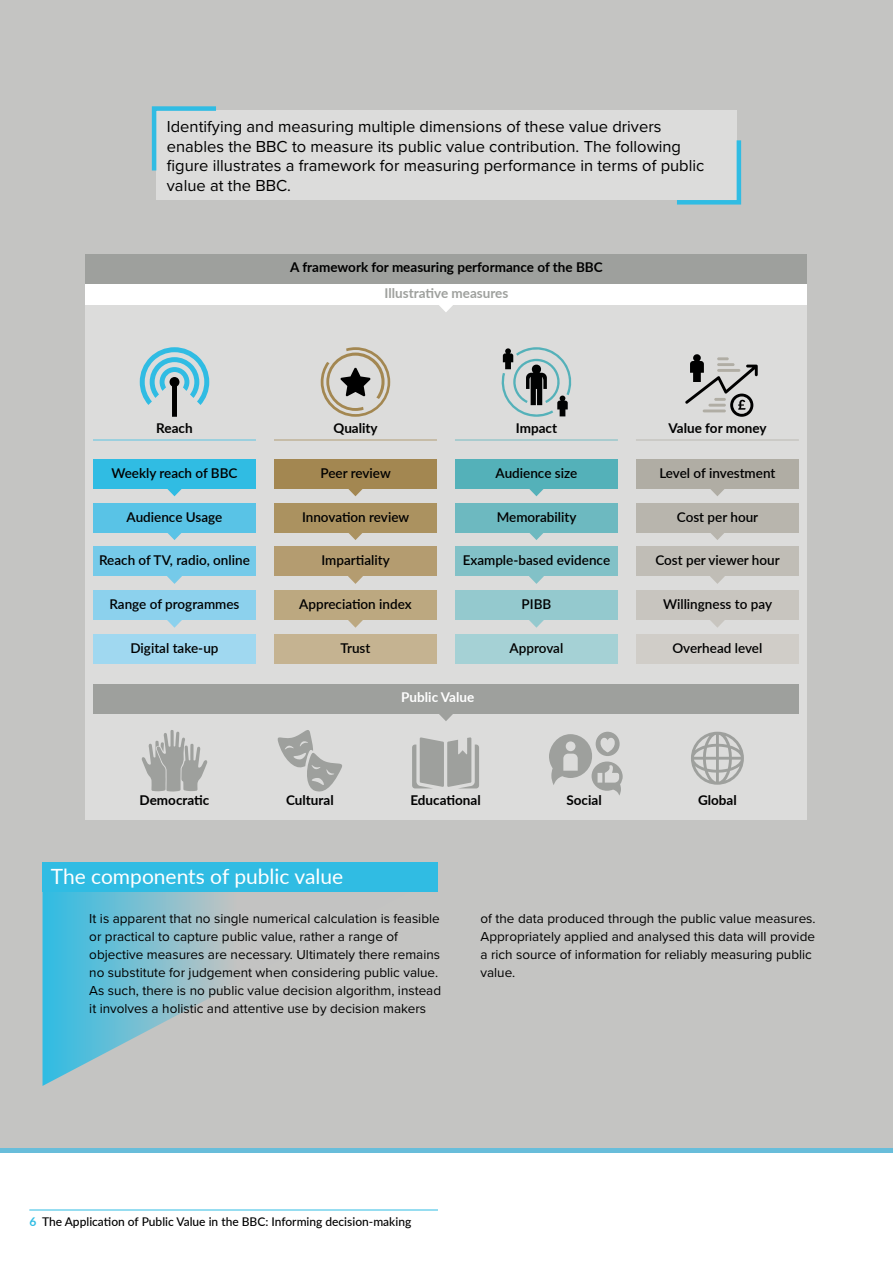
<style>
.page{position:relative;width:893px;height:1263px;background:#fff}
.page>*{position:absolute;margin:0;border:0;box-sizing:border-box;transform-origin:0 0}
.t1{font:21px "Lato";color:#fff}
.t2{font:16.5px/19.5px "Proxima Nova";color:#000}
.t3{font:13.5px/18px "Proxima Nova";color:#000}
.t4{font:600 13.5px "Lato";color:#000}
.t5{font:700 13.5px "Lato";color:#000}
.t6{font:700 13.5px "Lato";color:#9ea09d}
.t7{font:700 13.5px "Lato";color:#fff}
.t8{font:500 12px "Lato";color:#000}
.s1{font-weight:700;color:#30bce3}
</style>
<div class="page">
<hr style="left:29px;top:1210px;width:409px;height:1px;background:#30bce3">
<div style="left:0;top:0;width:893px;height:1148px;background:#c4c4c2"></div>
<hr style="left:0;top:1148px;width:893px;height:4px;background:#68bdda">
<div style="left:86px;top:254px;width:721px;height:565px;background:#dcdcdb"></div>
<div style="left:93px;top:459px;width:163px;height:30px;background:#30bce3"></div>
<svg style="left:167px;top:489px;width:15px;height:7px"></svg>
<div style="left:93px;top:503px;width:163px;height:29px;background:#59c3e6"></div>
<svg style="left:167px;top:532px;width:15px;height:8px"></svg>
<div style="left:93px;top:547px;width:163px;height:29px;background:#75cae9"></div>
<svg style="left:167px;top:576px;width:15px;height:8px"></svg>
<div style="left:93px;top:590px;width:163px;height:30px;background:#8cd1ed"></div>
<svg style="left:167px;top:620px;width:15px;height:8px"></svg>
<div style="left:93px;top:634px;width:163px;height:30px;background:#a0d8f0"></div>
<div style="left:274px;top:459px;width:163px;height:30px;background:#a38751"></div>
<svg style="left:348px;top:489px;width:15px;height:7px"></svg>
<div style="left:274px;top:503px;width:163px;height:29px;background:#ab9260"></div>
<svg style="left:348px;top:532px;width:15px;height:8px"></svg>
<div style="left:274px;top:547px;width:163px;height:29px;background:#b49c70"></div>
<svg style="left:348px;top:576px;width:15px;height:8px"></svg>
<div style="left:274px;top:590px;width:163px;height:30px;background:#bca880"></div>
<svg style="left:348px;top:620px;width:15px;height:8px"></svg>
<div style="left:274px;top:634px;width:163px;height:30px;background:#c5b391"></div>
<div style="left:455px;top:459px;width:163px;height:30px;background:#54b1b9"></div>
<svg style="left:529px;top:489px;width:15px;height:7px"></svg>
<div style="left:455px;top:503px;width:163px;height:29px;background:#6db9c0"></div>
<svg style="left:529px;top:532px;width:15px;height:8px"></svg>
<div style="left:455px;top:547px;width:163px;height:29px;background:#82c1c7"></div>
<svg style="left:529px;top:576px;width:15px;height:8px"></svg>
<div style="left:455px;top:590px;width:163px;height:30px;background:#94c9ce"></div>
<svg style="left:529px;top:620px;width:15px;height:8px"></svg>
<div style="left:455px;top:634px;width:163px;height:30px;background:#a5d1d5"></div>
<div style="left:636px;top:459px;width:163px;height:30px;background:#b0ada4"></div>
<svg style="left:710px;top:489px;width:14px;height:7px"></svg>
<div style="left:636px;top:503px;width:163px;height:29px;background:#b8b5ad"></div>
<svg style="left:710px;top:532px;width:15px;height:8px"></svg>
<div style="left:636px;top:547px;width:163px;height:29px;background:#c0bdb6"></div>
<svg style="left:710px;top:576px;width:15px;height:8px"></svg>
<div style="left:636px;top:590px;width:163px;height:30px;background:#c8c5bf"></div>
<svg style="left:710px;top:620px;width:15px;height:8px"></svg>
<div style="left:636px;top:634px;width:163px;height:30px;background:#d0cdc8"></div>
<div style="left:93px;top:684px;width:706px;height:29px;background:#9ea09d"></div>
<svg style="left:438px;top:713px;width:15px;height:8px"></svg>
<div style="left:86px;top:283px;width:721px;height:22px;background:#fff"></div>
<svg style="left:439px;top:305px;width:14px;height:7px"></svg>
<svg style="left:140px;top:347px;width:69px;height:70px"></svg>
<div style="left:86px;top:254px;width:721px;height:29px;background:#9ea09d"></div>
<svg style="left:321px;top:347px;width:69px;height:70px"></svg>
<hr style="left:93px;top:439px;width:163px;height:2px;background:#30bce3">
<hr style="left:274px;top:439px;width:163px;height:2px;background:#a38751">
<hr style="left:455px;top:439px;width:163px;height:2px;background:#54b1b9">
<hr style="left:636px;top:439px;width:163px;height:2px;background:#b0ada4">
<svg style="left:501px;top:347px;width:71px;height:70px"></svg>
<svg style="left:685px;top:354px;width:73px;height:63px"></svg>
<svg style="left:691px;top:732px;width:53px;height:53px"></svg>
<svg style="left:549px;top:732px;width:74px;height:64px"></svg>
<svg style="left:412px;top:737px;width:67px;height:51px"></svg>
<svg style="left:142px;top:730px;width:65px;height:61px"></svg>
<svg style="left:277px;top:730px;width:65px;height:62px"></svg>
<div style="left:43px;top:862px;width:395px;height:29px;background:#30bce3"></div>
<svg style="left:43px;top:891px;width:369px;height:195px"></svg>
<div style="left:156px;top:111px;width:581px;height:89px;background:#dcdcdb"></div>
<svg style="left:151px;top:106px;width:70px;height:65px"></svg>
<svg style="left:677px;top:140px;width:65px;height:65px"></svg>
<p class="t2" style="left:167px;top:116px;width:539px">Identifying and measuring multiple dimensions of these value drivers enables the BBC to measure its public value contribution. The following figure illustrates a framework for measuring performance in terms of public value at the BBC.</p>
<p class="t5" style="left:290px;top:257px;width:314px">A framework for measuring performance of the BBC</p>
<p class="t6" style="left:385px;top:283px;width:125px">Illustrative measures</p>
<p class="t5" style="left:156px;top:419px;width:38px">Reach</p>
<p class="t5" style="left:334px;top:419px;width:46px">Quality</p>
<p class="t5" style="left:516px;top:419px;width:43px">Impact</p>
<p class="t5" style="left:669px;top:419px;width:99px">Value for money</p>
<p class="t4" style="left:111px;top:463px;width:128px">Weekly reach of BBC</p>
<p class="t4" style="left:127px;top:507px;width:97px">Audience Usage</p>
<p class="t4" style="left:99px;top:551px;width:152px">Reach of TV, radio, online</p>
<p class="t4" style="left:109px;top:594px;width:131px">Range of programmes</p>
<p class="t4" style="left:130px;top:638px;width:90px">Digital take-up</p>
<p class="t4" style="left:496px;top:463px;width:83px">Audience size</p>
<p class="t4" style="left:497px;top:507px;width:81px">Memorability</p>
<p class="t4" style="left:463px;top:551px;width:149px">Example-based evidence</p>
<p class="t4" style="left:522px;top:594px;width:31px">PIBB</p>
<p class="t4" style="left:510px;top:638px;width:55px">Approval</p>
<p class="t4" style="left:659px;top:463px;width:118px">Level of investment</p>
<p class="t4" style="left:677px;top:507px;width:83px">Cost per hour</p>
<p class="t4" style="left:655px;top:551px;width:126px">Cost per viewer hour</p>
<p class="t4" style="left:663px;top:594px;width:111px">Willingness to pay</p>
<p class="t4" style="left:672px;top:638px;width:91px">Overhead level</p>
<p class="t4" style="left:320px;top:463px;width:72px">Peer review</p>
<p class="t4" style="left:302px;top:507px;width:109px">Innovation review</p>
<p class="t4" style="left:321px;top:551px;width:70px">Impartiality</p>
<p class="t4" style="left:299px;top:594px;width:114px">Appreciation index</p>
<p class="t4" style="left:340px;top:638px;width:31px">Trust</p>
<p class="t7" style="left:401px;top:687px;width:75px">Public Value</p>
<p class="t5" style="left:140px;top:791px;width:71px">Democratic</p>
<p class="t5" style="left:286px;top:791px;width:49px">Cultural</p>
<p class="t5" style="left:410px;top:791px;width:72px">Educational</p>
<p class="t5" style="left:566px;top:791px;width:37px">Social</p>
<p class="t5" style="left:698px;top:791px;width:40px">Global</p>
<h1 class="t1" style="left:51px;top:861px;width:294px">The components of public value</h1>
<p class="t3" style="left:89px;top:909px;width:353px">It is apparent that no single numerical calculation is feasible or practical to capture public value, rather a range of objective measures are necessary. Ultimately there remains no substitute for judgement when considering public value.<br>As such, there is no public value decision algorithm, instead it involves a holistic and attentive use by decision makers</p>
<p class="t3" style="left:480px;top:909px;width:337px">of the data produced through the public value measures.<br>Appropriately applied and analysed this data will provide a rich source of information for reliably measuring public value.</p>
<p class="t8" style="left:30px;top:1213px;width:383px"><span class="s1">6</span> The Application of Public Value in the BBC: Informing decision-making</p>
</div>
